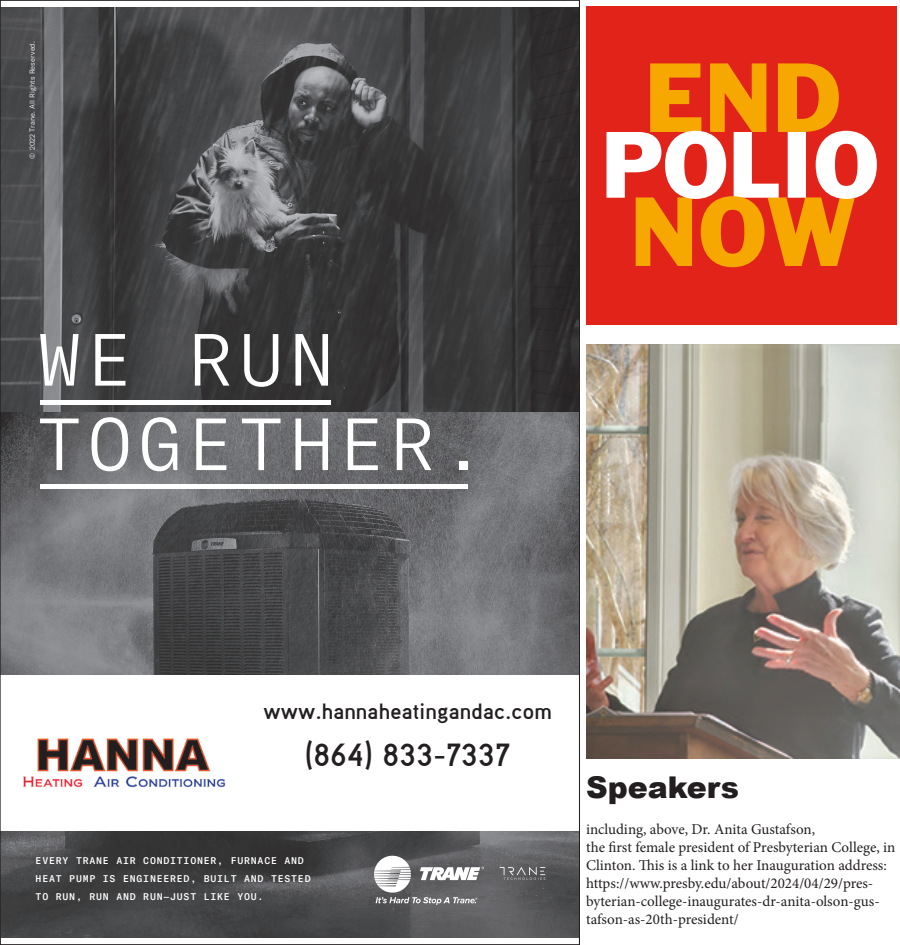
<style>
.page{position:relative;width:900px;height:945px;background:#fff}
.page>*{position:absolute;margin:0;border:0;box-sizing:border-box;transform-origin:0 0}
.t1{font:300 72.62px/84.5px "GT America Mono";letter-spacing:.075em;color:#fff}
.t2{font:700 31.88px "Aaux";letter-spacing:.005em;color:#231f20}
.t3{font:900 30px "Arial";color:#231f20}
.t4{font:700 22px "Aaux";letter-spacing:.01em;color:#231f20}
.t5{font:15px/18px "Minion Pro";color:#231f20}
.t6{font:500 9.62px/18px "GT America Mono";letter-spacing:.08em;color:#fff}
.t7{font:300 7.25px "GT America";letter-spacing:.02em;color:#fff}
</style>
<div class="page">
<img style="left:2px;top:412px;width:576px;height:263px">
<img style="left:2px;top:8px;width:576px;height:404px">
<img style="left:2px;top:831px;width:576px;height:106px">
<div style="left:40px;top:484px;width:428px;height:5px;background:#fff"></div>
<div style="left:40px;top:400px;width:290px;height:5px;background:#fff"></div>
<svg style="left:374px;top:856px;width:110px;height:49px"></svg>
<svg style="left:500px;top:867px;width:47px;height:13px"></svg>
<img style="left:23px;top:739px;width:203px;height:49px">
<div style="left:586px;top:6px;width:311px;height:319px;background:#e2231a"></div>
<svg style="left:650px;top:63px;width:200px;height:68px;fill:#f7a800"></svg>
<svg style="left:607px;top:131px;width:270px;height:136px"></svg>
<img style="left:586px;top:345px;width:314px;height:414px">
<p class="t7" style="left:28px;top:159px;width:119px;rotate:-90deg">© 2022 Trane. All Rights Reserved.</p>
<p class="t1" style="left:37px;top:319px;width:450px">WE RUN<br>TOGETHER.</p>
<p class="t4" style="left:263px;top:697px;width:290px">www.hannaheatingandac.com</p>
<p class="t2" style="left:305px;top:735px;width:207px">(864) 833‐7337</p>
<p class="t6" style="left:36px;top:852px;width:277px">EVERY TRANE AIR CONDITIONER, FURNACE AND<br>HEAT PUMP IS ENGINEERED, BUILT AND TESTED<br>TO RUN, RUN AND RUN—JUST LIKE YOU.</p>
<p class="t3" style="left:586px;top:766px;width:155px">Speakers</p>
<p class="t5" style="left:586px;top:820px;width:231px">including, above, Dr. Anita Gustafson,</p>
<p class="t5" style="left:586px;top:838px;width:311px">the first female president of Presbyterian College, in<br>Clinton. This is a link to her Inauguration address:</p>
<p class="t5" style="left:586px;top:874px;width:295px">https://www.presby.edu/about/2024/04/29/pres&shy;byterian-college-inaugurates-dr-anita-olson-gus&shy;tafson-as-20th-president/</p>
</div>
